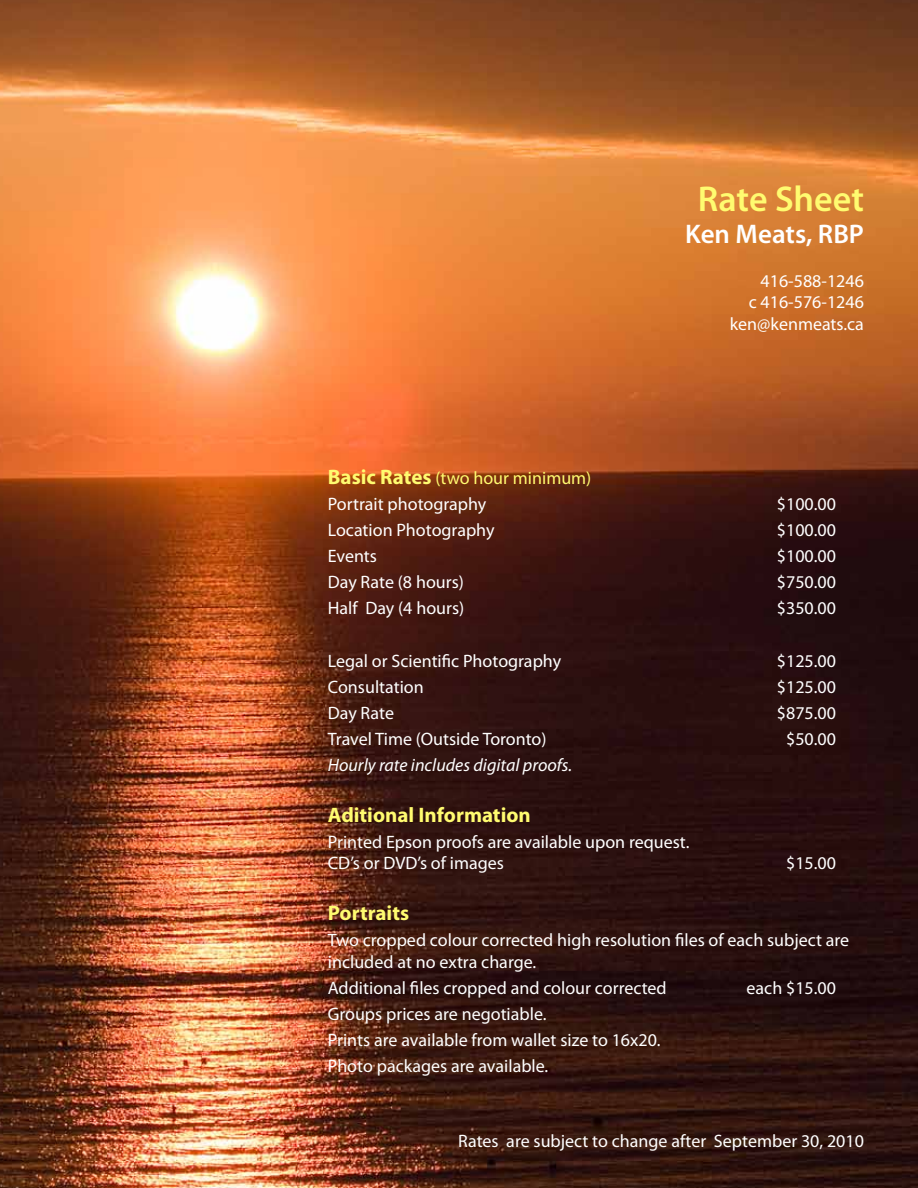
<style>
.page{position:relative;width:918px;height:1188px;background:#fff}
.page>*{position:absolute;margin:0;border:0;box-sizing:border-box;transform-origin:0 0}
.t1{font:600 36px "Myriad Pro";color:#fffb70}
.t2{font:600 27px "Myriad Pro";color:#fff}
.t3{font:700 21px "Myriad Pro";color:#fffb70}
.t4{font:18px/21.6px "Myriad Pro";color:#fff}
.t5{font:italic 18px "Myriad Pro";color:#fff}
.s1{font-weight:700;font-size:21px;color:#fffb70}
.s2{color:#fffb70}
</style>
<div class="page">
<img style="left:0;top:0;width:918px;height:1188px">
<p class="t4" style="left:328px;top:465px;width:265px;line-height:26.1px"><span class="s1">Basic Rates</span> <span class="s2">(two hour minimum)<br></span>Portrait photography</p>
<h1 class="t1" style="left:698px;top:176px;width:168px">Rate Sheet</h1>
<h2 class="t2" style="left:685px;top:217px;width:180px">Ken Meats, RBP</h2>
<p class="t4" style="left:730px;top:269px;width:136px;text-align:right">416-588-1246<br>c 416-576-1246 ken@kenmeats.ca</p>
<p class="t4" style="left:777px;top:493px;width:61px">$100.00</p>
<p class="t4" style="left:328px;top:519px;width:168px">Location Photography</p>
<p class="t4" style="left:777px;top:519px;width:61px">$100.00</p>
<p class="t4" style="left:328px;top:545px;width:51px">Events</p>
<p class="t4" style="left:777px;top:545px;width:61px">$100.00</p>
<p class="t4" style="left:328px;top:571px;width:138px">Day Rate (8 hours)</p>
<p class="t4" style="left:777px;top:571px;width:61px">$750.00</p>
<p class="t4" style="left:328px;top:597px;width:138px">Half Day (4 hours)</p>
<p class="t4" style="left:777px;top:597px;width:61px">$350.00</p>
<p class="t4" style="left:328px;top:650px;width:235px">Legal or Scientific Photography</p>
<p class="t4" style="left:777px;top:650px;width:61px">$125.00</p>
<p class="t4" style="left:328px;top:676px;width:98px">Consultation</p>
<p class="t4" style="left:777px;top:676px;width:61px">$125.00</p>
<p class="t4" style="left:328px;top:702px;width:68px">Day Rate</p>
<p class="t4" style="left:777px;top:702px;width:61px">$875.00</p>
<p class="t4" style="left:328px;top:728px;width:220px">Travel Time (Outside Toronto)</p>
<p class="t4" style="left:786px;top:728px;width:51px">$50.00</p>
<p class="t5" style="left:328px;top:754px;width:246px">Hourly rate includes digital proofs.</p>
<p class="t3" style="left:328px;top:801px;width:205px">Aditional Information</p>
<p class="t4" style="left:328px;top:831px;width:363px">Printed Epson proofs are available upon request.<br>CD’s or DVD’s of images</p>
<p class="t4" style="left:786px;top:852px;width:51px">$15.00</p>
<p class="t3" style="left:328px;top:899px;width:83px">Portraits</p>
<p class="t4" style="left:328px;top:929px;width:523px">Two cropped colour corrected high resolution files of each subject are included at no extra charge.</p>
<p class="t4" style="left:328px;top:977px;width:340px">Additional files cropped and colour corrected</p>
<p class="t4" style="left:747px;top:977px;width:91px">each $15.00</p>
<p class="t4" style="left:328px;top:1001px;width:334px;line-height:26.1px">Groups prices are negotiable.<br>Prints are available from wallet size to 16x20.<br>Photo packages are available.</p>
<p class="t4" style="left:458px;top:1130px;width:407px">Rates are subject to change after September 30, 2010</p>
</div>
